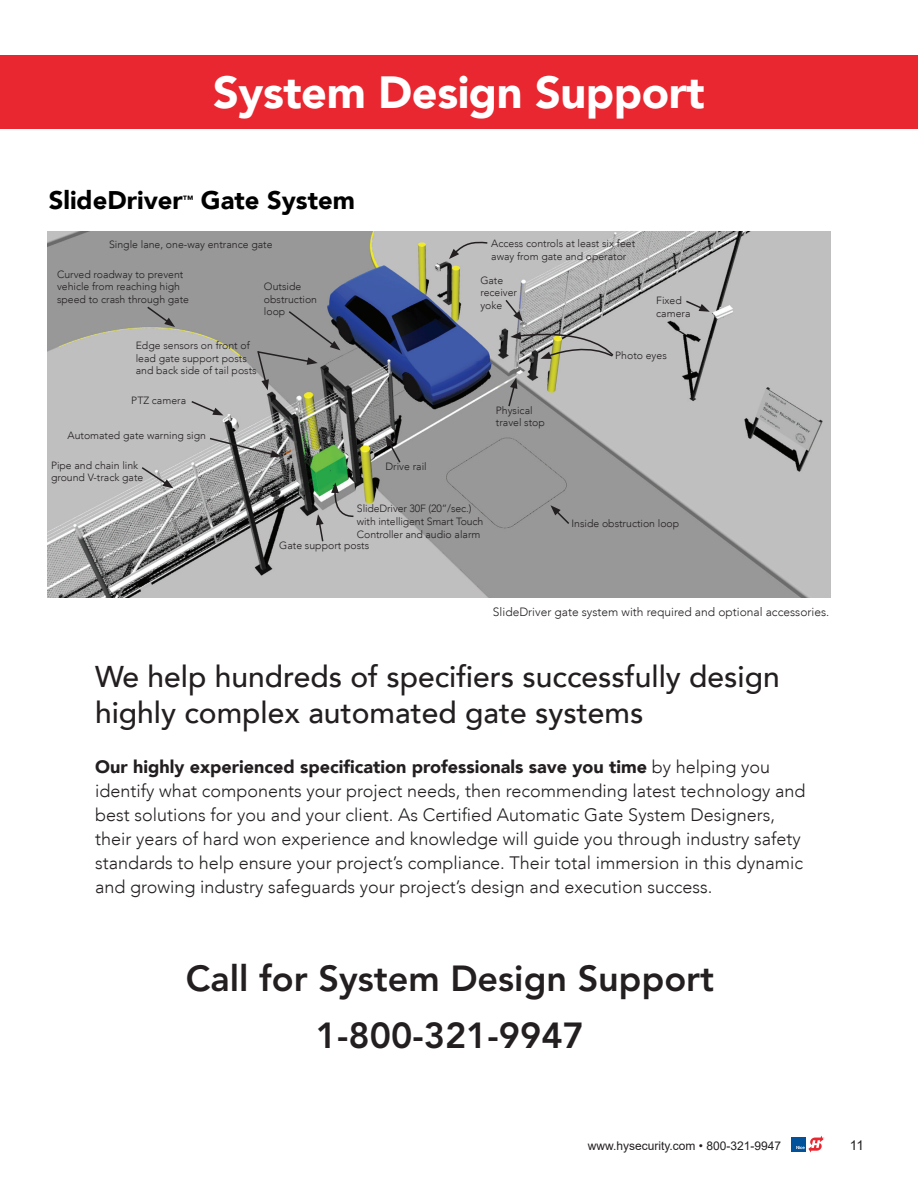
<style>
.page{position:relative;width:918px;height:1188px;background:#fff}
.page>*{position:absolute;margin:0;border:0;box-sizing:border-box;transform-origin:0 0}
.t1{font:900 45px "Avenir 95";letter-spacing:-.01em;color:#fff}
.t2{font:800 36px/56.7px "Avenir LT Std";color:#231f20;text-align:center}
.t3{font:500 30px/36px "Avenir LT";color:#231f20}
.t4{font:900 25.5px "Avenir 95";color:#000}
.t5{font:300 18px/24px "Avenir LT";color:#231f20}
.t6{font:900 18px "Avenir 95";color:#231f20}
.t7{font:13.5px "Arial";color:#231f20}
.t8{font:300 12px "Avenir LT";color:#231f20}
.t9{font:12px "Arial";color:#231f20}
.t10{font:300 10.5px/12.8px "Avenir LT";color:#231f20}
.t11{font:900 10.5px "Avenir 95";color:#000}
.s1{font-family:"Avenir LT";font-weight:300}
</style>
<div class="page">
<div style="left:0;top:55px;width:918px;height:73px;background:#e82730"></div>
<img style="left:47px;top:232px;width:783px;height:365px">
<svg style="left:449px;top:241px;width:40px;height:18px"></svg>
<svg style="left:507px;top:378px;width:10px;height:30px"></svg>
<svg style="left:316px;top:514px;width:8px;height:29px"></svg>
<svg style="left:510px;top:328px;width:105px;height:31px;background:#9e9d95"></svg>
<svg style="left:256px;top:310px;width:84px;height:80px;background:#8b8b8c"></svg>
<svg style="left:684px;top:299px;width:26px;height:13px"></svg>
<svg style="left:190px;top:400px;width:34px;height:15px"></svg>
<svg style="left:331px;top:482px;width:24px;height:36px"></svg>
<svg style="left:140px;top:466px;width:33px;height:22px"></svg>
<svg style="left:550px;top:505px;width:21px;height:21px"></svg>
<svg style="left:385px;top:436px;width:17px;height:28px"></svg>
<svg style="left:146px;top:305px;width:29px;height:22px"></svg>
<svg style="left:208px;top:437px;width:73px;height:21px;background:#9b9a9b"></svg>
<svg style="left:504px;top:298px;width:19px;height:24px"></svg>
<div style="left:791px;top:1137px;width:15px;height:14px;background:#01529b"></div>
<svg style="left:796px;top:1136px;width:28px;height:17px"></svg>
<h1 class="t1" style="left:213px;top:65px;width:493px">System Design Support</h1>
<h3 class="t4" style="left:49px;top:184px;width:136px">SlideDriver</h3>
<p class="t11" style="left:183px;top:193px;width:12px">™</p>
<h3 class="t4" style="left:201px;top:184px;width:155px">Gate System</h3>
<p class="t10" style="left:109px;top:238px;width:165px">Single lane, one-way entrance gate</p>
<p class="t10" style="left:57px;top:268px;width:134px">Curved roadway to prevent vehicle from reaching high speed to crash through gate</p>
<p class="t10" style="left:264px;top:280px;width:55px">Outside obstruction loop</p>
<p class="t10" style="left:136px;top:339px;width:122px">Edge sensors on front of lead gate support posts and back side of tail posts</p>
<p class="t10" style="left:131px;top:394px;width:56px">PTZ camera</p>
<p class="t10" style="left:67px;top:429px;width:140px">Automated gate warning sign</p>
<p class="t10" style="left:51px;top:459px;width:89px">Pipe and chain link</p>
<p class="t10" style="left:385px;top:460px;width:43px">Drive rail</p>
<p class="t10" style="left:51px;top:471px;width:94px">ground V-track gate</p>
<p class="t10" style="left:491px;top:237px;width:145px">Access controls at least six feet away from gate and operator</p>
<p class="t10" style="left:480px;top:274px;width:38px">Gate receiver yoke</p>
<p class="t10" style="left:656px;top:294px;width:36px">Fixed camera</p>
<p class="t10" style="left:496px;top:404px;width:51px">Physical travel stop</p>
<p class="t10" style="left:615px;top:349px;width:53px">Photo eyes</p>
<p class="t10" style="left:357px;top:502px;width:128px">SlideDriver 30F (20”/sec.) with intelligent Smart Touch<br>Controller and audio alarm</p>
<p class="t10" style="left:279px;top:539px;width:91px">Gate support posts</p>
<p class="t10" style="left:571px;top:517px;width:109px">Inside obstruction loop</p>
<p class="t8" style="left:493px;top:605px;width:338px">SlideDriver gate system with required and optional accessories.</p>
<h3 class="t3" style="left:95px;top:659px;width:686px">We help hundreds of specifiers successfully design highly complex automated gate systems</h3>
<h3 class="t6" style="left:95px;top:756px;width:677px">Our highly experienced specification professionals save you time <span class="s1">by helping you</span></h3>
<p class="t5" style="left:95px;top:779px;width:712px">identify what components your project needs, then recommending latest technology and best solutions for you and your client. As Certified Automatic Gate System Designers, their years of hard won experience and knowledge will guide you through industry safety standards to help ensure your project’s compliance. Their total immersion in this dynamic and growing industry safeguards your project’s design and execution success.</p>
<h2 class="t2" style="left:186px;top:950px;width:530px">Call for System Design Support<br>1-800-321-9947</h2>
<p class="t9" style="left:588px;top:1137px;width:195px">www.hysecurity.com • 800-321-9947</p>
<p class="t7" style="left:850px;top:1136px;width:16px">11</p>
</div>
